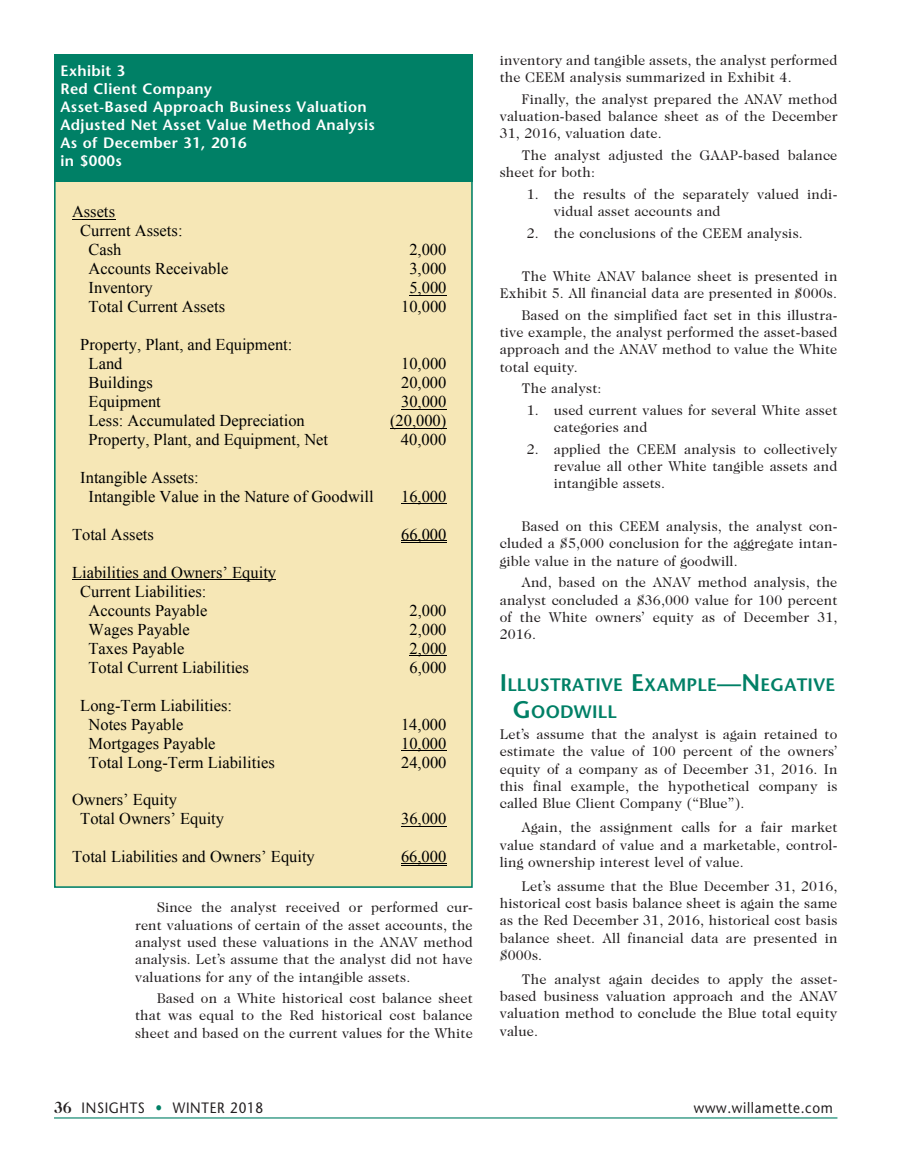
<style>
.page{position:relative;width:905px;height:1175px;background:#fff}
.page>*{position:absolute;margin:0;border:0;box-sizing:border-box;transform-origin:0 0}
.Sub_Heads_Stone{font:600 18px/27px "Stone Sans";letter-spacing:.015em;color:#008066}
.t1{font:16.5px/19px "Times New Roman";color:#000}
.Exhibit_heading{font:600 15px "Stone Sans";letter-spacing:.025em;color:#fff}
.t2{font:15px "Stone Sans";letter-spacing:.05em;color:#231f20;scale:.9 1}
.body{font:14.25px/17.2px "Caslon Two Twenty Four";letter-spacing:.01em;color:#231f20;text-align:justify}
.body_w_bullets{font:14.25px/17.2px "Caslon Two Twenty Four";letter-spacing:.01em;color:#231f20}
.body__Intro_Paragr{font:14.25px/17.2px "Caslon Two Twenty Four";letter-spacing:.01em;color:#231f20;text-align:justify}
.s1{font-size:24px}
.s2{font-family:"Caslon Two Twenty Four";font-weight:700;font-size:16.5px}
.s3{color:#008066}
</style>
<div class="page">
<hr style="left:54px;top:1117px;width:783px;height:1px;background:#008066">
<div style="left:55px;top:178px;width:417px;height:709px;background:#f6e7b6"></div>
<hr style="left:72px;top:219px;width:43px;height:1px;background:#000">
<hr style="left:409px;top:295px;width:37px;height:1px;background:#000">
<hr style="left:401px;top:408px;width:45px;height:1px;background:#000">
<hr style="left:390px;top:427px;width:56px;height:1px;background:#000">
<hr style="left:401px;top:503px;width:45px;height:1px;background:#000">
<hr style="left:401px;top:540px;width:45px;height:1px;background:#000">
<hr style="left:401px;top:542px;width:45px;height:1px;background:#000">
<hr style="left:72px;top:579px;width:204px;height:1px;background:#000">
<hr style="left:409px;top:655px;width:37px;height:1px;background:#000">
<hr style="left:401px;top:750px;width:45px;height:1px;background:#000">
<hr style="left:401px;top:826px;width:45px;height:1px;background:#000">
<hr style="left:401px;top:863px;width:45px;height:1px;background:#000">
<hr style="left:401px;top:865px;width:45px;height:1px;background:#000">
<div style="left:54px;top:54px;width:418px;height:127px;background:#008066"></div>
<p class="Exhibit_heading" style="left:60px;top:61px;width:66px">Exhibit 3</p>
<p class="Exhibit_heading" style="left:60px;top:79px;width:153px">Red Client Company</p>
<p class="Exhibit_heading" style="left:60px;top:97px;width:308px">Asset-Based Approach Business Valuation</p>
<p class="Exhibit_heading" style="left:60px;top:115px;width:316px">Adjusted Net Asset Value Method Analysis</p>
<p class="Exhibit_heading" style="left:60px;top:133px;width:188px">As of December 31, 2016</p>
<p class="Exhibit_heading" style="left:60px;top:151px;width:63px">in $000s</p>
<p class="t1" style="left:72px;top:202px;width:45px">Assets</p>
<p class="t1" style="left:80px;top:221px;width:104px">Current Assets:</p>
<p class="t1" style="left:89px;top:240px;width:34px">Cash</p>
<p class="t1" style="left:409px;top:240px;width:39px">2,000</p>
<p class="t1" style="left:89px;top:258px;width:141px">Accounts Receivable</p>
<p class="t1" style="left:409px;top:258px;width:39px">3,000</p>
<p class="t1" style="left:89px;top:277px;width:66px">Inventory</p>
<p class="t1" style="left:409px;top:277px;width:39px">5,000</p>
<p class="t1" style="left:89px;top:296px;width:138px">Total Current Assets</p>
<p class="t1" style="left:401px;top:296px;width:47px">10,000</p>
<p class="t1" style="left:89px;top:334px;width:205px;text-indent:-8px">Property, Plant, and Equipment:<br>Land</p>
<p class="t1" style="left:401px;top:353px;width:47px">10,000</p>
<p class="t1" style="left:89px;top:372px;width:66px">Buildings</p>
<p class="t1" style="left:401px;top:372px;width:47px">20,000</p>
<p class="t1" style="left:89px;top:391px;width:74px">Equipment</p>
<p class="t1" style="left:401px;top:391px;width:47px">30,000</p>
<p class="t1" style="left:89px;top:410px;width:218px">Less: Accumulated Depreciation</p>
<p class="t1" style="left:390px;top:410px;width:58px">(20,000)</p>
<p class="t1" style="left:89px;top:429px;width:241px">Property, Plant, and Equipment, Net</p>
<p class="t1" style="left:401px;top:429px;width:47px">40,000</p>
<p class="t1" style="left:89px;top:467px;width:287px;text-indent:-8px">Intangible Assets:<br>Intangible Value in the Nature of Goodwill</p>
<p class="t1" style="left:401px;top:486px;width:47px">16,000</p>
<p class="t1" style="left:72px;top:524px;width:83px">Total Assets</p>
<p class="t1" style="left:401px;top:524px;width:47px">66,000</p>
<p class="t1" style="left:72px;top:562px;width:205px">Liabilities and Owners’ Equity</p>
<p class="t1" style="left:80px;top:581px;width:128px">Current Liabilities:</p>
<p class="t1" style="left:89px;top:600px;width:120px">Accounts Payable</p>
<p class="t1" style="left:409px;top:600px;width:39px">2,000</p>
<p class="t1" style="left:89px;top:619px;width:103px">Wages Payable</p>
<p class="t1" style="left:409px;top:619px;width:39px">2,000</p>
<p class="t1" style="left:89px;top:638px;width:97px">Taxes Payable</p>
<p class="t1" style="left:409px;top:638px;width:39px">2,000</p>
<p class="t1" style="left:89px;top:657px;width:162px">Total Current Liabilities</p>
<p class="t1" style="left:409px;top:657px;width:39px">6,000</p>
<p class="t1" style="left:89px;top:695px;width:145px;text-indent:-8px">Long-Term Liabilities:<br>Notes Payable</p>
<p class="t1" style="left:401px;top:714px;width:47px">14,000</p>
<p class="t1" style="left:89px;top:733px;width:128px">Mortgages Payable</p>
<p class="t1" style="left:401px;top:733px;width:47px">10,000</p>
<p class="t1" style="left:89px;top:752px;width:188px">Total Long-Term Liabilities</p>
<p class="t1" style="left:401px;top:752px;width:47px">24,000</p>
<p class="t1" style="left:80px;top:790px;width:145px;text-indent:-8px">Owners’ Equity<br>Total Owners’ Equity</p>
<p class="t1" style="left:401px;top:809px;width:47px">36,000</p>
<p class="t1" style="left:72px;top:847px;width:244px">Total Liabilities and Owners’ Equity</p>
<p class="t1" style="left:401px;top:847px;width:47px">66,000</p>
<p class="body" style="left:135px;top:899px;width:339px;text-indent:22px">Since the analyst received or performed cur&shy;rent valuations of certain of the asset accounts, the analyst used these valuations in the ANAV method analysis. Let’s assume that the analyst did not have valuations for any of the intangible assets.</p>
<p class="body" style="left:135px;top:989px;width:339px;text-indent:22px">Based on a White historical cost balance sheet that was equal to the Red historical cost balance sheet and based on the current values for the White</p>
<p class="body" style="left:500px;top:52px;width:339px">inventory and tangible assets, the analyst performed the CEEM analysis summarized in Exhibit 4.</p>
<p class="body" style="left:500px;top:90px;width:339px;text-indent:22px">Finally, the analyst prepared the ANAV method valuation-based balance sheet as of the December 31, 2016, valuation date.</p>
<p class="body" style="left:500px;top:146px;width:339px;text-indent:22px">The analyst adjusted the GAAP-based balance sheet for both:</p>
<p class="body_w_bullets" style="left:554px;top:185px;width:285px;text-indent:-27px">1. the results of the separately valued indi&shy;vidual asset accounts and</p>
<p class="body_w_bullets" style="left:526px;top:224px;width:277px">2. the conclusions of the CEEM analysis.</p>
<p class="body" style="left:500px;top:267px;width:339px;text-align:right">The White ANAV balance sheet is presented in<br>Exhibit 5. All financial data are presented in $000s.</p>
<p class="body" style="left:500px;top:306px;width:339px;text-indent:22px">Based on the simplified fact set in this illustra&shy;tive example, the analyst performed the asset-based approach and the ANAV method to value the White total equity.</p>
<p class="body" style="left:521px;top:379px;width:82px">The analyst:</p>
<p class="body_w_bullets" style="left:554px;top:401px;width:285px;text-indent:-27px">1. used current values for several White asset categories and</p>
<p class="body_w_bullets" style="left:554px;top:440px;width:285px;text-align:justify;text-indent:-27px">2. applied the CEEM analysis to collectively revalue all other White tangible assets and intangible assets.</p>
<p class="body" style="left:500px;top:517px;width:339px;text-indent:22px">Based on this CEEM analysis, the analyst con&shy;cluded a $5,000 conclusion for the aggregate intan&shy;gible value in the nature of goodwill.</p>
<p class="body" style="left:500px;top:573px;width:339px;text-indent:22px">And, based on the ANAV method analysis, the analyst concluded a $36,000 value for 100 percent of the White owners’ equity as of December 31, 2016.</p>
<p class="Sub_Heads_Stone" style="left:512px;top:670px;width:324px;text-indent:-13px"><span class="s1">I</span> LLUSTRATIVE <span class="s1">E</span>XAMPLE<span class="s1">—N</span> EGATIVE<br><span class="s1">G</span> OODWILL</p>
<p class="body__Intro_Paragr" style="left:500px;top:725px;width:339px">Let’s assume that the analyst is again retained to estimate the value of 100 percent of the owners’ equity of a company as of December 31, 2016. In this final example, the hypothetical company is called Blue Client Company (“Blue”).</p>
<p class="body" style="left:500px;top:818px;width:339px;text-indent:22px">Again, the assignment calls for a fair market value standard of value and a marketable, control&shy;ling ownership interest level of value.</p>
<p class="body" style="left:500px;top:877px;width:339px;text-indent:22px">Let’s assume that the Blue December 31, 2016, historical cost basis balance sheet is again the same as the Red December 31, 2016, historical cost basis balance sheet. All financial data are presented in $000s.</p>
<p class="body" style="left:500px;top:970px;width:339px;text-indent:22px">The analyst again decides to apply the asset&shy;based business valuation approach and the ANAV valuation method to conclude the Blue total equity value.</p>
<p class="t2" style="left:54px;top:1098px;width:234px"><span class="s2">36</span> INSIGHTS <span class="s3">•</span> WINTER 2018</p>
<p class="t2" style="left:693px;top:1098px;width:156px">www.willamette. com</p>
</div>
